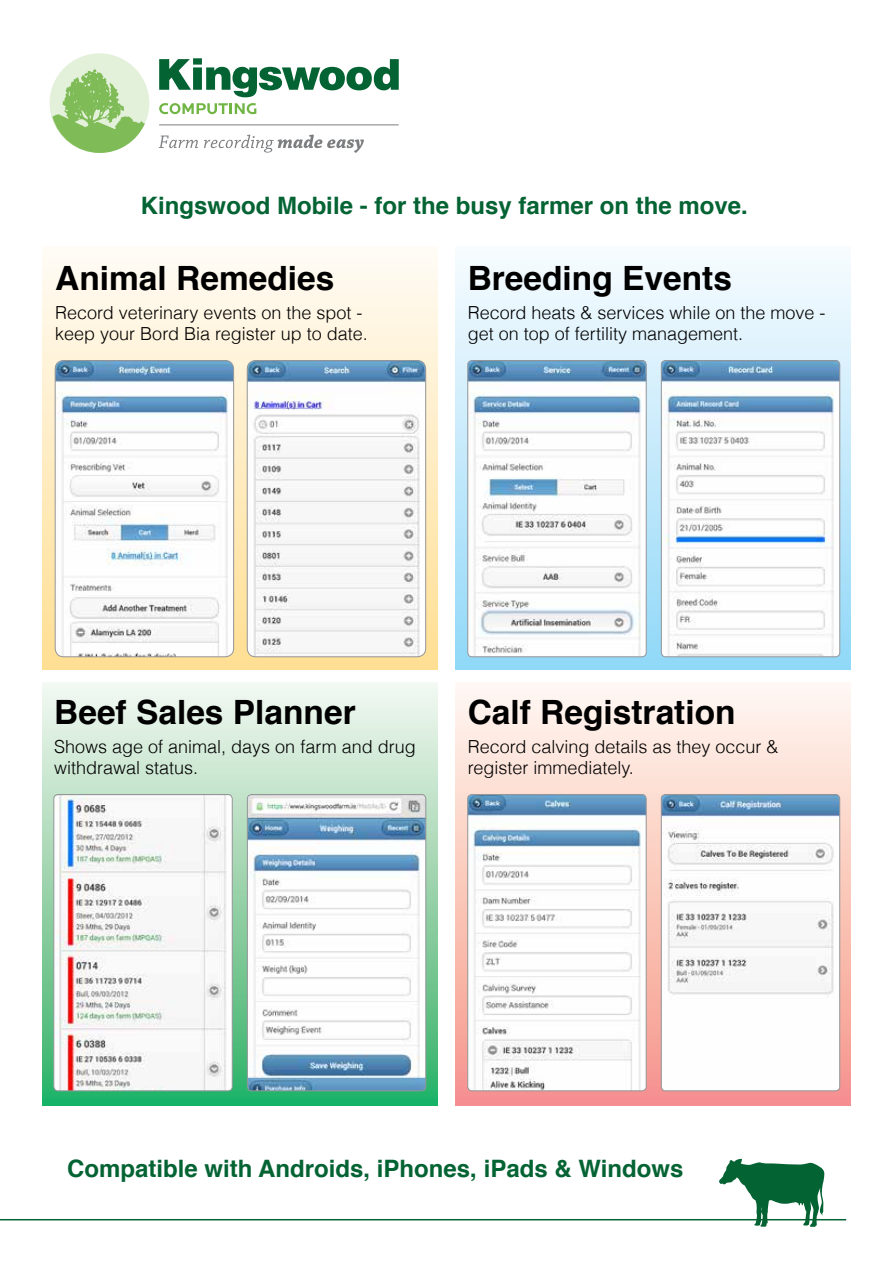
<style>
.page{position:relative;width:893px;height:1263px;background:#fff}
.page>*{position:absolute;margin:0;border:0;box-sizing:border-box;transform-origin:0 0}
.t1{font:700 33.45px "Helvetica";color:#000}
.t2{font:700 24px "Helvetica";color:#046333}
.t3{font:300 18px/21.6px "Helvetica";color:#000}
</style>
<div class="page">
<div style="left:43px;top:247px;width:394px;height:423px;background:linear-gradient(to bottom,#fffbf5,#fede92)"></div>
<svg style="left:43px;top:682px;width:394px;height:423px;background:#bae2c8"></svg>
<div style="left:456px;top:247px;width:394px;height:423px;background:linear-gradient(to bottom,#f7fbfe,#90d5f4)"></div>
<div style="left:456px;top:682px;width:394px;height:423px;background:linear-gradient(to bottom,#fdf8ed,#ee9389)"></div>
<svg style="left:159px;top:136px;width:39px;height:12px"></svg>
<svg style="left:204px;top:135px;width:160px;height:18px"></svg>
<svg style="left:159px;top:58px;width:240px;height:39px"></svg>
<svg style="left:159px;top:103px;width:97px;height:11px"></svg>
<div style="left:50px;top:54px;width:99px;height:99px;background:#e3f0da;border-radius:50%"></div>
<svg style="left:52px;top:69px;width:93px;height:84px"></svg>
<hr style="left:159px;top:125px;width:240px;height:1px;background:#7c7e80">
<hr style="left:0;top:1219px;width:846px;height:1px;background:#046333">
<svg style="left:719px;top:1158px;width:106px;height:69px"></svg>
<img style="left:55px;top:360px;width:179px;height:297px">
<div style="left:55px;top:360px;width:179px;height:297px;border:1px solid #939598;border-radius:9px"></div>
<img style="left:54px;top:794px;width:178px;height:297px">
<div style="left:53px;top:794px;width:180px;height:297px;border:1px solid #939598;border-radius:4px"></div>
<img style="left:468px;top:360px;width:178px;height:297px">
<div style="left:467px;top:360px;width:180px;height:297px;border:1px solid #939598;border-radius:4px"></div>
<img style="left:468px;top:794px;width:178px;height:297px">
<div style="left:467px;top:794px;width:179px;height:297px;border:1px solid #939598;border-radius:4px"></div>
<img style="left:247px;top:360px;width:179px;height:297px">
<div style="left:247px;top:360px;width:179px;height:297px;border:1px solid #939598;border-radius:9px"></div>
<img style="left:247px;top:794px;width:179px;height:297px">
<div style="left:247px;top:794px;width:179px;height:297px;border:1px solid #939598;border-radius:4px"></div>
<img style="left:661px;top:360px;width:179px;height:297px">
<div style="left:661px;top:360px;width:179px;height:297px;border:1px solid #939598;border-radius:4px"></div>
<img style="left:661px;top:794px;width:179px;height:297px">
<div style="left:661px;top:794px;width:179px;height:297px;border:1px solid #939598;border-radius:4px"></div>
<h2 class="t2" style="left:141px;top:186px;width:608px">Kingswood Mobile - for the busy farmer on the move.</h2>
<h1 class="t1" style="left:55px;top:251px;width:281px">Animal Remedies</h1>
<p class="t3" style="left:55px;top:301px;width:314px">Record veterinary events on the spot - keep your Bord Bia register up to date.</p>
<h1 class="t1" style="left:468px;top:251px;width:266px">Breeding Events</h1>
<p class="t3" style="left:468px;top:301px;width:359px">Record heats &amp; services while on the move - get on top of fertility management.</p>
<h1 class="t1" style="left:54px;top:685px;width:303px">Beef Sales Planner</h1>
<p class="t3" style="left:54px;top:735px;width:363px">Shows age of animal, days on farm and drug withdrawal status.</p>
<h1 class="t1" style="left:468px;top:685px;width:269px">Calf Registration</h1>
<p class="t3" style="left:468px;top:735px;width:312px">Record calving details as they occur &amp; register immediately.</p>
<h2 class="t2" style="left:67px;top:1149px;width:618px">Compatible with Androids, iPhones, iPads &amp; Windows</h2>
</div>
